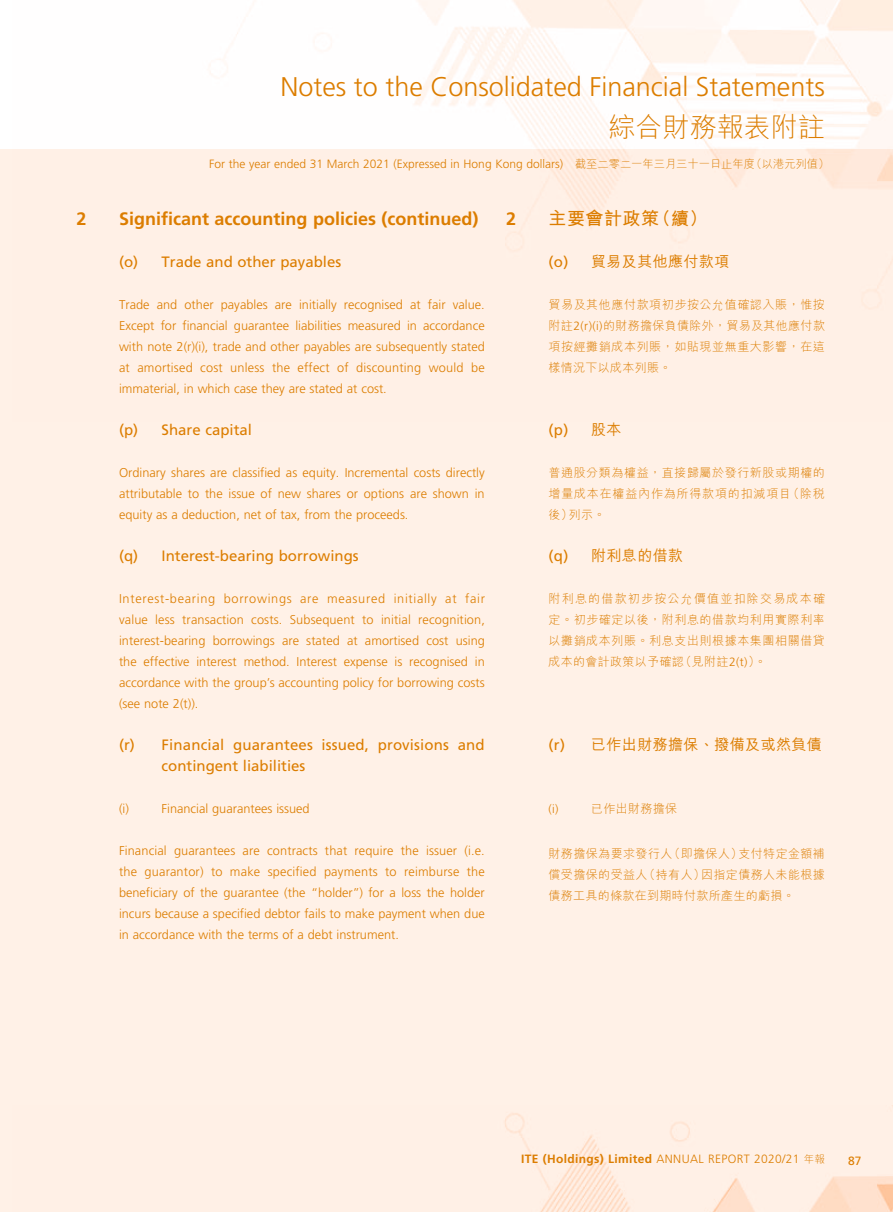
<style>
.page{position:relative;width:893px;height:1212px;background:#fff}
.page>*{position:absolute;margin:0;border:0;box-sizing:border-box;transform-origin:0 0}
.t1{font:300 27px "Frutiger LT Std";color:#dc7d00}
.t2{font:300 27px "M Hei HK";color:#dc7d00}
.t3{font:700 18px "Frutiger LT Std";color:#dc7d00}
.t4{font:700 18px "M Hei HK";letter-spacing:.03em;color:#dc7d00}
.t5{font:15px/21px "Frutiger LT Std";color:#dc7d00}
.t6{font:500 15px "M Hei HK";letter-spacing:.03em;color:#dc7d00}
.t7{font:300 12.75px/21px "Frutiger LT Std";color:#dc7d00;text-align:justify}
.t8{font:300 12px/21px "M Hei HK";letter-spacing:.05em;color:#dc7d00;text-align:justify}
.t9{font:300 12px "Frutiger LT Std";color:#dc7d00}
.t10{font:700 12px "Frutiger LT Std";letter-spacing:.03em;color:#dc7d00}
.t11{font:300 12px "M Hei HK";letter-spacing:.03em;color:#dc7d00}
.t12{font:12px "Frutiger LT Std";color:#dc7d00}
.s1{font-family:"M Hei HK";font-size:11.25px}
.s2{font-family:"Frutiger LT Std";font-weight:400}
.s3{font-family:"Frutiger LT Std"}
.s4{font-family:"M Hei HK";font-weight:500}
.s5{font-weight:300}
.s6{font-family:"M Hei HK";font-weight:300;font-size:10.5px}
</style>
<div class="page">
<div style="left:0;top:150px;width:893px;height:1062px;background:#fff1e7"></div>
<img style="left:505px;top:1113px;width:388px;height:99px">
<img style="left:13px;top:0;width:880px;height:293px">
<h1 class="t1" style="left:280px;top:72px;width:546px">Notes to the Consolidated Financial Statements</h1>
<h1 class="t2" style="left:609px;top:113px;width:217px">綜合財務報表附註</h1>
<p class="t9" style="left:209px;top:157px;width:622px">For the year ended 31 March 2021 (Expressed in Hong Kong dollars) <span class="s1">截至二零二一年三月三十一日止年度（以港元列值）</span></p>
<h2 class="t3" style="left:77px;top:208px;width:12px">2</h2>
<h2 class="t3" style="left:119px;top:208px;width:361px">Significant accounting policies (continued)</h2>
<p class="t5" style="left:119px;top:252px;width:224px">(o) Trade and other payables</p>
<p class="t7" style="left:119px;top:295px;width:367px">Trade and other payables are initially recognised at fair value.<br>Except for financial guarantee liabilities measured in accordance with note 2(r)(i), trade and other payables are subsequently stated at amortised cost unless the effect of discounting would be immaterial, in which case they are stated at cost.</p>
<p class="t5" style="left:119px;top:420px;width:134px">(p) Share capital</p>
<p class="t7" style="left:119px;top:463px;width:367px">Ordinary shares are classified as equity. Incremental costs directly attributable to the issue of new shares or options are shown in equity as a deduction, net of tax, from the proceeds.</p>
<p class="t5" style="left:119px;top:546px;width:241px">(q) Interest-bearing borrowings</p>
<p class="t7" style="left:119px;top:589px;width:367px">Interest-bearing borrowings are measured initially at fair value less transaction costs. Subsequent to initial recognition, interest-bearing borrowings are stated at amortised cost using the effective interest method. Interest expense is recognised in accordance with the group’s accounting policy for borrowing costs (see note 2(t)).</p>
<p class="t5" style="left:162px;top:735px;width:325px;text-indent:-43px">(r) Financial guarantees issued, provisions and contingent liabilities</p>
<p class="t7" style="left:119px;top:799px;width:11px">(i)</p>
<p class="t7" style="left:162px;top:799px;width:150px">Financial guarantees issued</p>
<p class="t7" style="left:119px;top:841px;width:367px">Financial guarantees are contracts that require the issuer (i.e. the guarantor) to make specified payments to reimburse the beneficiary of the guarantee (the “holder”) for a loss the holder incurs because a specified debtor fails to make payment when due in accordance with the terms of a debt instrument.</p>
<h2 class="t3" style="left:506px;top:208px;width:12px">2</h2>
<h2 class="t4" style="left:549px;top:206px;width:161px">主要會計政策（續）</h2>
<p class="t6" style="left:549px;top:251px;width:182px"><span class="s2">(o)</span> 貿易及其他應付款項</p>
<p class="t8" style="left:549px;top:294px;width:278px">貿易及其他應付款項初步按公允值確認入賬，惟按附註<span class="s3">2(r)(i)</span>的財務擔保負債除外，貿易及其他應付款項按經攤銷成本列賬，如貼現並無重大影響，在這樣情況下以成本列賬。</p>
<p class="t5" style="left:549px;top:420px;width:74px">(p) <span class="s4">股本</span></p>
<p class="t8" style="left:549px;top:462px;width:278px">普通股分類為權益，直接歸屬於發行新股或期權的增量成本在權益內作為所得款項的扣減項目（除稅後）列示。</p>
<p class="t6" style="left:549px;top:545px;width:136px"><span class="s2">(q)</span> 附利息的借款</p>
<p class="t8" style="left:549px;top:588px;width:278px">附利息的借款初步按公允價值並扣除交易成本確定。初步確定以後，附利息的借款均利用實際利率以攤銷成本列賬。利息支出則根據本集團相關借貸成本的會計政策以予確認（見附註<span class="s3">2(t)</span>）。</p>
<p class="t6" style="left:549px;top:734px;width:275px"><span class="s2">(r)</span> 已作出財務擔保、撥備及或然負債</p>
<p class="t9" style="left:549px;top:802px;width:12px">(i)</p>
<p class="t11" style="left:591px;top:803px;width:88px">已作出財務擔保</p>
<p class="t8" style="left:549px;top:843px;width:278px">財務擔保為要求發行人（即擔保人）支付特定金額補償受擔保的受益人（持有人）因指定債務人未能根據債務工具的條款在到期時付款所產生的虧損。</p>
<p class="t10" style="left:521px;top:1152px;width:305px">ITE (Holdings) Limited <span class="s5">ANNUAL REPORT 2020/21</span> <span class="s6">年報</span></p>
<p class="t12" style="left:848px;top:1153px;width:15px">87</p>
</div>
